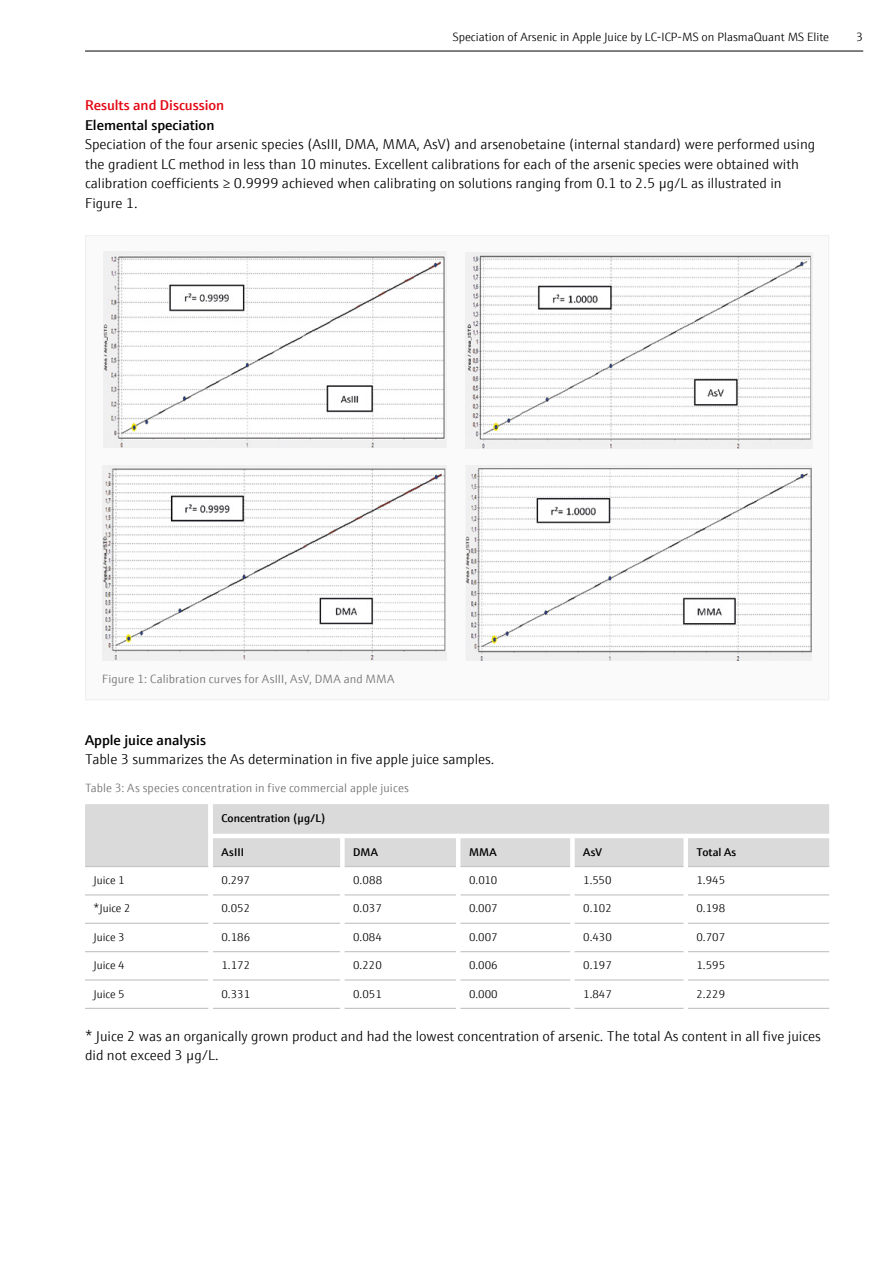
<style>
.page{position:relative;width:893px;height:1263px;background:#fff}
.page>*{position:absolute;margin:0;border:0;box-sizing:border-box;transform-origin:0 0}
.t1{font:300 14.25px/19.5px "E+H Sans";color:#000}
.t2{font:600 14.25px "E+H Sans";color:#000}
.t3{font:600 14.25px "E+H Sans";color:#e30613}
.t4{font:300 12px "E+H Sans";letter-spacing:.01em;color:#706f6f}
.t5{font:300 12px "E+H Sans";color:#000}
.t6{font:300 11.25px "E+H Sans";color:#000}
.t7{font:600 11.25px "E+H Sans";color:#000}
</style>
<div class="page">
<div style="left:85px;top:235px;width:744px;height:465px;background:#fafafa;border:1px solid #f0f0ef"></div>
<svg style="left:85px;top:804px;width:744px;height:62px;background:#dcdcdc"></svg>
<svg style="left:208px;top:804px;width:5px;height:177px"></svg>
<hr style="left:85px;top:866px;width:123px;height:1px;background:#c6c6c6">
<hr style="left:85px;top:894px;width:123px;height:1px;background:#c6c6c6">
<hr style="left:85px;top:923px;width:123px;height:1px;background:#c6c6c6">
<hr style="left:85px;top:951px;width:123px;height:1px;background:#c6c6c6">
<hr style="left:85px;top:979px;width:123px;height:1px;background:#c6c6c6">
<hr style="left:85px;top:1008px;width:123px;height:1px;background:#c6c6c6">
<hr style="left:213px;top:866px;width:127px;height:1px;background:#c6c6c6">
<hr style="left:345px;top:866px;width:111px;height:1px;background:#c6c6c6">
<hr style="left:460px;top:866px;width:110px;height:1px;background:#c6c6c6">
<hr style="left:575px;top:866px;width:108px;height:1px;background:#c6c6c6">
<hr style="left:688px;top:866px;width:141px;height:1px;background:#c6c6c6">
<hr style="left:213px;top:894px;width:127px;height:1px;background:#c6c6c6">
<hr style="left:345px;top:894px;width:111px;height:1px;background:#c6c6c6">
<hr style="left:460px;top:894px;width:110px;height:1px;background:#c6c6c6">
<hr style="left:575px;top:894px;width:108px;height:1px;background:#c6c6c6">
<hr style="left:688px;top:894px;width:141px;height:1px;background:#c6c6c6">
<hr style="left:213px;top:923px;width:127px;height:1px;background:#c6c6c6">
<hr style="left:345px;top:923px;width:111px;height:1px;background:#c6c6c6">
<hr style="left:460px;top:923px;width:110px;height:1px;background:#c6c6c6">
<hr style="left:575px;top:923px;width:108px;height:1px;background:#c6c6c6">
<hr style="left:688px;top:923px;width:141px;height:1px;background:#c6c6c6">
<hr style="left:213px;top:951px;width:127px;height:1px;background:#c6c6c6">
<hr style="left:345px;top:951px;width:111px;height:1px;background:#c6c6c6">
<hr style="left:460px;top:951px;width:110px;height:1px;background:#c6c6c6">
<hr style="left:575px;top:951px;width:108px;height:1px;background:#c6c6c6">
<hr style="left:688px;top:951px;width:141px;height:1px;background:#c6c6c6">
<hr style="left:213px;top:979px;width:127px;height:1px;background:#c6c6c6">
<hr style="left:345px;top:979px;width:111px;height:1px;background:#c6c6c6">
<hr style="left:460px;top:979px;width:110px;height:1px;background:#c6c6c6">
<hr style="left:575px;top:979px;width:108px;height:1px;background:#c6c6c6">
<hr style="left:688px;top:979px;width:141px;height:1px;background:#c6c6c6">
<hr style="left:213px;top:1008px;width:127px;height:1px;background:#c6c6c6">
<hr style="left:345px;top:1008px;width:111px;height:1px;background:#c6c6c6">
<hr style="left:460px;top:1008px;width:110px;height:1px;background:#c6c6c6">
<hr style="left:575px;top:1008px;width:108px;height:1px;background:#c6c6c6">
<hr style="left:688px;top:1008px;width:141px;height:1px;background:#c6c6c6">
<img style="left:103px;top:252px;width:343px;height:195px">
<img style="left:466px;top:252px;width:346px;height:197px">
<img style="left:102px;top:466px;width:345px;height:194px">
<img style="left:466px;top:466px;width:345px;height:194px">
<hr style="left:85px;top:51px;width:778px;height:1px;background:#000">
<p class="t5" style="left:453px;top:29px;width:378px">Speciation of Arsenic in Apple Juice by LC-ICP-MS on PlasmaQuant MS Elite</p>
<p class="t5" style="left:856px;top:29px;width:8px">3</p>
<p class="t3" style="left:85px;top:94px;width:141px">Results and Discussion</p>
<p class="t2" style="left:85px;top:114px;width:131px">Elemental speciation</p>
<p class="t1" style="left:85px;top:134px;width:732px">Speciation of the four arsenic species (AsIII, DMA, MMA, AsV) and arsenobetaine (internal standard) were performed using the gradient LC method in less than 10 minutes. Excellent calibrations for each of the arsenic species were obtained with calibration coefficients ≥ 0.9999 achieved when calibrating on solutions ranging from 0.1 to 2.5 µg/L as illustrated in Figure 1.</p>
<p class="t4" style="left:102px;top:670px;width:294px">Figure 1: Calibration curves for AsIII, AsV, DMA and MMA</p>
<p class="t2" style="left:85px;top:729px;width:122px">Apple juice analysis</p>
<p class="t1" style="left:85px;top:749px;width:411px">Table 3 summarizes the As determination in five apple juice samples.</p>
<p class="t4" style="left:85px;top:779px;width:325px">Table 3: As species concentration in five commercial apple juices</p>
<p class="t7" style="left:221px;top:809px;width:106px">Concentration (µg/L)</p>
<p class="t7" style="left:221px;top:843px;width:24px">AsIII</p>
<p class="t7" style="left:353px;top:843px;width:26px">DMA</p>
<p class="t7" style="left:469px;top:843px;width:29px">MMA</p>
<p class="t7" style="left:583px;top:843px;width:20px">AsV</p>
<p class="t7" style="left:696px;top:843px;width:41px">Total As</p>
<p class="t6" style="left:94px;top:872px;width:33px">Juice 1</p>
<p class="t6" style="left:221px;top:872px;width:30px">0.297</p>
<p class="t6" style="left:353px;top:872px;width:31px">0.088</p>
<p class="t6" style="left:469px;top:872px;width:30px">0.010</p>
<p class="t6" style="left:583px;top:872px;width:30px">1.550</p>
<p class="t6" style="left:696px;top:872px;width:30px">1.945</p>
<p class="t6" style="left:94px;top:900px;width:39px">*Juice 2</p>
<p class="t6" style="left:221px;top:900px;width:30px">0.052</p>
<p class="t6" style="left:353px;top:900px;width:30px">0.037</p>
<p class="t6" style="left:469px;top:900px;width:30px">0.007</p>
<p class="t6" style="left:583px;top:900px;width:30px">0.102</p>
<p class="t6" style="left:696px;top:900px;width:30px">0.198</p>
<p class="t6" style="left:94px;top:929px;width:33px">Juice 3</p>
<p class="t6" style="left:221px;top:929px;width:30px">0.186</p>
<p class="t6" style="left:353px;top:929px;width:30px">0.084</p>
<p class="t6" style="left:469px;top:929px;width:30px">0.007</p>
<p class="t6" style="left:583px;top:929px;width:30px">0.430</p>
<p class="t6" style="left:696px;top:929px;width:30px">0.707</p>
<p class="t6" style="left:94px;top:957px;width:33px">Juice 4</p>
<p class="t6" style="left:221px;top:957px;width:30px">1.172</p>
<p class="t6" style="left:353px;top:957px;width:30px">0.220</p>
<p class="t6" style="left:469px;top:957px;width:30px">0.006</p>
<p class="t6" style="left:583px;top:957px;width:30px">0.197</p>
<p class="t6" style="left:696px;top:957px;width:30px">1.595</p>
<p class="t6" style="left:94px;top:985px;width:33px">Juice 5</p>
<p class="t6" style="left:221px;top:985px;width:30px">0.331</p>
<p class="t6" style="left:353px;top:985px;width:30px">0.051</p>
<p class="t6" style="left:469px;top:985px;width:30px">0.000</p>
<p class="t6" style="left:583px;top:985px;width:30px">1.847</p>
<p class="t6" style="left:696px;top:985px;width:30px">2.229</p>
<p class="t1" style="left:85px;top:1025px;width:737px">* Juice 2 was an organically grown product and had the lowest concentration of arsenic. The total As content in all five juices did not exceed 3 µg/L.</p>
</div>
